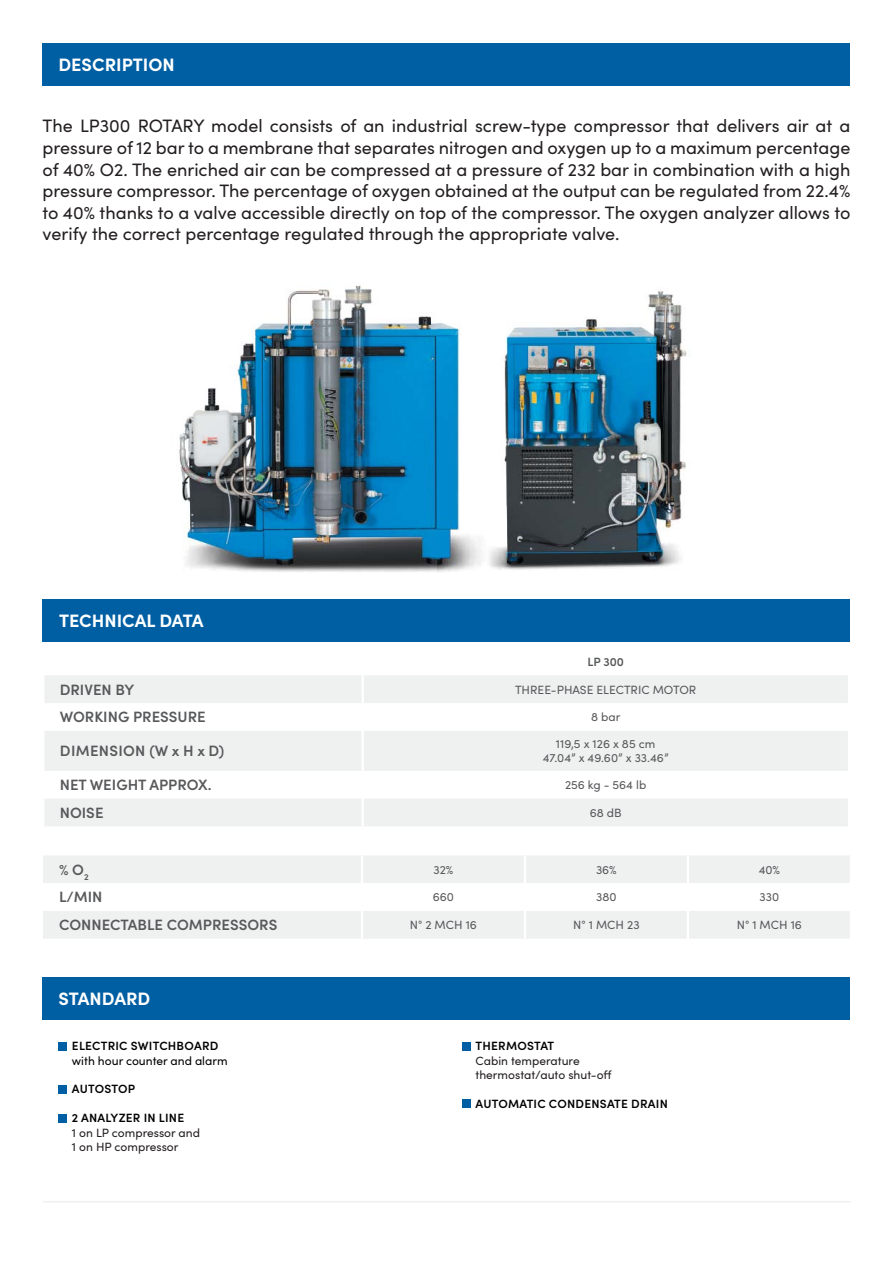
<style>
.page{position:relative;width:893px;height:1263px;background:#fff}
.page>*{position:absolute;margin:0;border:0;box-sizing:border-box;transform-origin:0 0}
.t1{font:18px/21.6px "Sofia Pro";color:#231f20;text-align:justify}
.t2{font:700 18px "Sofia Pro";color:#fff}
.t3{font:600 15px "Sofia Pro";color:#58595b}
.t4{font:600 15px "Sofia Pro";letter-spacing:.02em;color:#58595b}
.t5{font:12px/14.4px "Sofia Pro";color:#58595b;text-align:center}
.t6{font:600 12px "Sofia Pro";letter-spacing:.02em;color:#000}
.t7{font:12px/14.4px "Sofia Pro";color:#231f20}
.t8{font:12px "Sofia Pro";color:#000}
.t9{font:600 12px "Sofia Pro";color:#58595b}
</style>
<div class="page">
<hr style="left:42px;top:1201px;width:808px;height:1px;background:#eff0f0">
<div style="left:42px;top:43px;width:808px;height:42px;background:#005ea3"></div>
<img style="left:179px;top:285px;width:259px;height:287px">
<img style="left:489px;top:291px;width:198px;height:279px">
<img style="left:438px;top:323px;width:46px;height:249px">
<div style="left:42px;top:599px;width:808px;height:42px;background:#005ea3"></div>
<div style="left:42px;top:977px;width:808px;height:43px;background:#005ea3"></div>
<div style="left:58px;top:1042px;width:9px;height:8px;background:#005ea3"></div>
<div style="left:58px;top:1085px;width:9px;height:8px;background:#005ea3"></div>
<div style="left:58px;top:1114px;width:9px;height:8px;background:#005ea3"></div>
<div style="left:462px;top:1042px;width:8px;height:8px;background:#005ea3"></div>
<div style="left:462px;top:1099px;width:8px;height:9px;background:#005ea3"></div>
<svg style="left:45px;top:675px;width:802px;height:151px;fill:#eff0f0"></svg>
<hr style="left:361px;top:675px;width:3px;height:28px;background:#fff">
<hr style="left:361px;top:703px;width:3px;height:28px;background:#fff">
<hr style="left:361px;top:731px;width:3px;height:40px;background:#fff">
<hr style="left:361px;top:771px;width:3px;height:28px;background:#fff">
<hr style="left:361px;top:799px;width:3px;height:27px;background:#fff">
<div style="left:43px;top:856px;width:806px;height:83px;background:#eff0f0"></div>
<svg style="left:43px;top:883px;width:806px;height:28px"></svg>
<hr style="left:361px;top:855px;width:2px;height:28px;background:#fff">
<hr style="left:524px;top:855px;width:2px;height:28px;background:#fff">
<hr style="left:686px;top:855px;width:3px;height:28px;background:#fff">
<hr style="left:361px;top:883px;width:2px;height:28px;background:#fff">
<hr style="left:524px;top:883px;width:2px;height:28px;background:#fff">
<hr style="left:686px;top:883px;width:3px;height:28px;background:#fff">
<hr style="left:361px;top:911px;width:2px;height:28px;background:#fff">
<hr style="left:524px;top:911px;width:2px;height:28px;background:#fff">
<hr style="left:686px;top:911px;width:3px;height:28px;background:#fff">
<p class="t2" style="left:58px;top:54px;width:118px">DESCRIPTION</p>
<p class="t1" style="left:43px;top:117px;width:809px">The LP300 ROTARY model consists of an industrial screw-type compressor that delivers air at a pressure of 12 bar to a membrane that separates nitrogen and oxygen up to a maximum percentage of 40% O2. The enriched air can be compressed at a pressure of 232 bar in combination with a high pressure compressor. The percentage of oxygen obtained at the output can be regulated from 22.4% to 40% thanks to a valve accessible directly on top of the compressor. The oxygen analyzer allows to verify the correct percentage regulated through the appropriate valve.</p>
<p class="t2" style="left:59px;top:610px;width:146px">TECHNICAL DATA</p>
<p class="t9" style="left:587px;top:655px;width:38px">LP 300</p>
<p class="t3" style="left:60px;top:681px;width:76px">DRIVEN BY</p>
<p class="t5" style="left:515px;top:683px;width:183px">THREE-PHASE ELECTRIC MOTOR</p>
<p class="t3" style="left:60px;top:708px;width:147px">WORKING PRESSURE</p>
<p class="t5" style="left:591px;top:711px;width:31px">8 bar</p>
<p class="t4" style="left:60px;top:742px;width:166px">DIMENSION (W x H x D)</p>
<p class="t5" style="left:542px;top:738px;width:127px">119,5 x 126 x 85 cm<br>47.04” x 49.60” x 33.46”</p>
<p class="t3" style="left:60px;top:776px;width:153px">NET WEIGHT APPROX.</p>
<p class="t5" style="left:565px;top:779px;width:83px">256 kg - 564 lb</p>
<p class="t3" style="left:60px;top:804px;width:45px">NOISE</p>
<p class="t5" style="left:589px;top:807px;width:33px">68 dB</p>
<p class="t3" style="left:59px;top:861px;width:31px">% O<sub>2</sub></p>
<p class="t5" style="left:433px;top:864px;width:21px">32%</p>
<p class="t5" style="left:596px;top:864px;width:22px">36%</p>
<p class="t5" style="left:758px;top:864px;width:23px">40%</p>
<p class="t3" style="left:59px;top:889px;width:45px">L/MIN</p>
<p class="t5" style="left:433px;top:891px;width:23px">660</p>
<p class="t5" style="left:596px;top:891px;width:22px">380</p>
<p class="t5" style="left:759px;top:891px;width:21px">330</p>
<p class="t3" style="left:59px;top:916px;width:220px">CONNECTABLE COMPRESSORS</p>
<p class="t5" style="left:410px;top:919px;width:69px">N° 2 MCH 16</p>
<p class="t5" style="left:573px;top:919px;width:68px">N° 1 MCH 23</p>
<p class="t5" style="left:736px;top:919px;width:67px">N° 1 MCH 16</p>
<p class="t2" style="left:58px;top:988px;width:93px">STANDARD</p>
<p class="t6" style="left:72px;top:1039px;width:148px">ELECTRIC SWITCHBOARD</p>
<p class="t8" style="left:72px;top:1056px;width:157px">with hour counter and alarm</p>
<p class="t6" style="left:72px;top:1082px;width:65px">AUTOSTOP</p>
<p class="t6" style="left:72px;top:1111px;width:114px">2 ANALYZER IN LINE</p>
<p class="t7" style="left:72px;top:1127px;width:130px">1 on LP compressor and<br>1 on HP compressor</p>
<p class="t6" style="left:475px;top:1039px;width:80px">THERMOSTAT</p>
<p class="t7" style="left:475px;top:1054px;width:138px">Cabin temperature thermostat/auto shut-off</p>
<p class="t6" style="left:475px;top:1097px;width:194px">AUTOMATIC CONDENSATE DRAIN</p>
</div>
